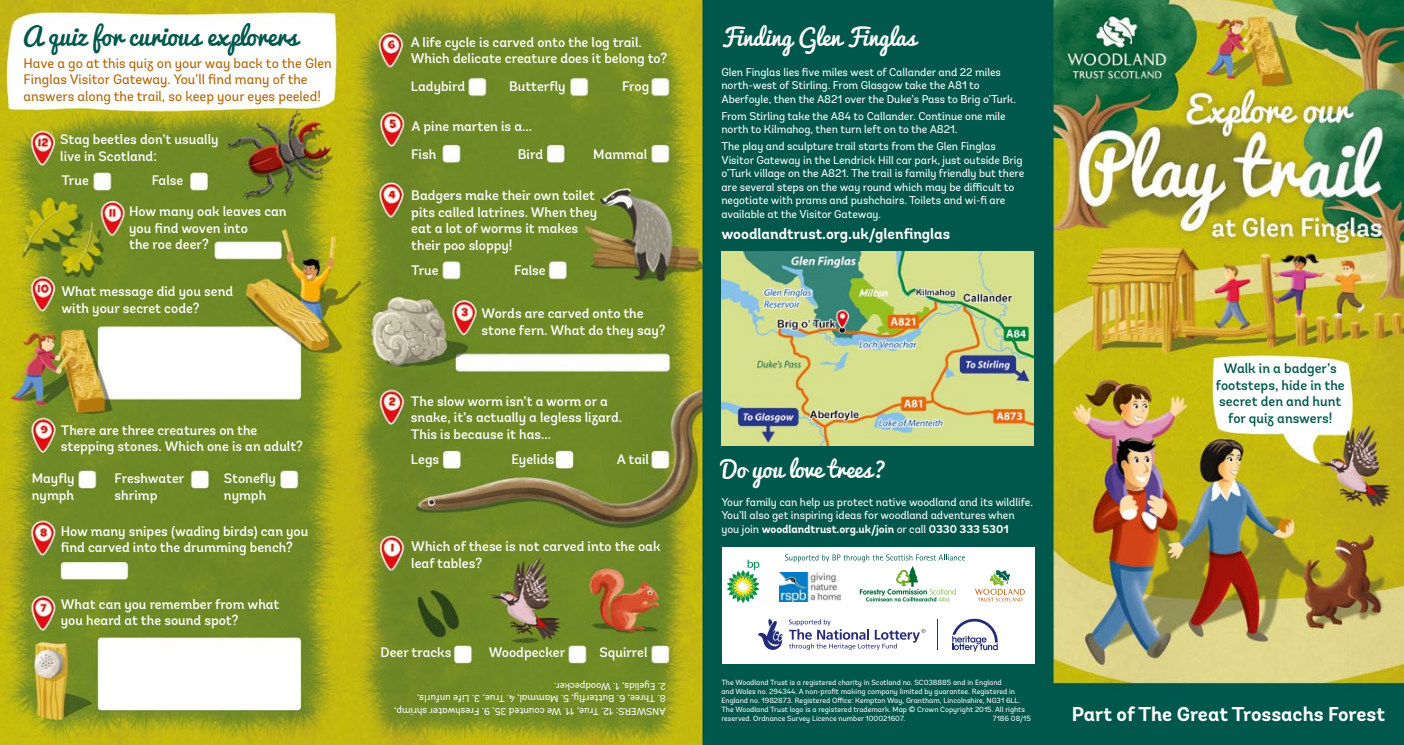
<style>
.page{position:relative;width:1404px;height:745px;background:#fff}
.page>*{position:absolute;margin:0;border:0;box-sizing:border-box;transform-origin:0 0}
.t1{font:25px "Pacifico";color:#00584c}
.t2{font:22.5px "Pacifico";color:#fff}
.t3{font:700 20px "Andes";color:#fff}
.t4{font:700 15px "Andes";color:#fff}
.t5{font:500 13.75px/16.5px "Andes";color:#fff}
.t6{font:13.75px/16.5px "Andes";color:#b36300}
.t7{font:500 13.75px/16.5px "Andes";color:#00584c;text-align:center}
.t8{font:11.25px/13.5px "Andes";letter-spacing:-.005em;color:#fff}
.t9{font:10px "Andes";color:#fff}
.t10{font:7.5px/9px "Andes";color:#fff}
.s1{font-weight:700}
</style>
<div class="page">
<img style="left:0;top:0;width:1403px;height:744px">
<img style="left:721px;top:252px;width:312px;height:193px">
<div style="left:722px;top:546px;width:312px;height:117px;background:#fff"></div>
<svg style="left:975px;top:570px;width:49px;height:31px"></svg>
<hr style="left:937px;top:618px;width:1px;height:31px;background:#232c77">
<svg style="left:758px;top:619px;width:24px;height:30px"></svg>
<svg style="left:789px;top:619px;width:136px;height:30px"></svg>
<svg style="left:952px;top:618px;width:45px;height:33px"></svg>
<svg style="left:727px;top:559px;width:32px;height:43px"></svg>
<img style="left:779px;top:572px;width:5px;height:29px">
<svg style="left:784px;top:554px;width:180px;height:47px"></svg>
<h1 class="t1" style="left:22px;top:14px;width:277px">A quiz for curious explorers</h1>
<p class="t6" style="left:24px;top:55px;width:310px">Have a go at this quiz on your way back to the Glen<br>Finglas Visitor Gateway. You’ll find many of the answers along the trail, so keep your eyes peeled!</p>
<p class="t5" style="left:60px;top:132px;width:160px">Stag beetles don’t usually live in Scotland:</p>
<p class="t5" style="left:61px;top:172px;width:29px">True</p>
<p class="t5" style="left:152px;top:172px;width:33px">False</p>
<p class="t5" style="left:129px;top:203px;width:159px">How many oak leaves can you find woven into<br>the roe deer?</p>
<p class="t5" style="left:61px;top:283px;width:173px">What message did you send with your secret code?</p>
<p class="t5" style="left:61px;top:422px;width:243px">There are three creatures on the stepping stones. Which one is an adult?</p>
<p class="t5" style="left:32px;top:470px;width:44px">Mayfly nymph</p>
<p class="t5" style="left:115px;top:470px;width:71px">Freshwater shrimp</p>
<p class="t5" style="left:224px;top:470px;width:54px">Stonefly nymph</p>
<p class="t5" style="left:61px;top:522px;width:249px">How many snipes (wading birds) can you find carved into the drumming bench?</p>
<p class="t5" style="left:61px;top:595px;width:220px">What can you remember from what you heard at the sound spot?</p>
<p class="t5" style="left:410px;top:34px;width:258px">A life cycle is carved onto the log trail.<br>Which delicate creature does it belong to?</p>
<p class="t5" style="left:411px;top:78px;width:56px">Ladybird</p>
<p class="t5" style="left:509px;top:78px;width:58px">Butterfly</p>
<p class="t5" style="left:622px;top:78px;width:29px">Frog</p>
<p class="t5" style="left:411px;top:113px;width:122px;line-height:27.4px">A pine marten is a...<br>Fish</p>
<p class="t5" style="left:518px;top:146px;width:27px">Bird</p>
<p class="t5" style="left:593px;top:146px;width:55px">Mammal</p>
<p class="t5" style="left:411px;top:187px;width:187px">Badgers make their own toilet pits called latrines. When they eat a lot of worms it makes their poo sloppy!</p>
<p class="t5" style="left:411px;top:262px;width:29px">True</p>
<p class="t5" style="left:514px;top:262px;width:33px">False</p>
<p class="t5" style="left:481px;top:305px;width:185px">Words are carved onto the stone fern. What do they say?</p>
<p class="t5" style="left:411px;top:393px;width:213px">The slow worm isn’t a worm or a snake, it’s actually a legless lizard.<br>This is because it has...</p>
<p class="t5" style="left:411px;top:451px;width:30px">Legs</p>
<p class="t5" style="left:511px;top:451px;width:45px">Eyelids</p>
<p class="t5" style="left:617px;top:451px;width:34px">A tail</p>
<p class="t5" style="left:411px;top:538px;width:251px">Which of these is not carved into the oak leaf tables?</p>
<p class="t5" style="left:380px;top:644px;width:72px">Deer tracks</p>
<p class="t5" style="left:488px;top:644px;width:78px">Woodpecker</p>
<p class="t5" style="left:599px;top:644px;width:50px">Squirrel</p>
<p class="t9" style="left:665px;top:692px;width:113px;rotate:-180deg">2. Eyelids, 1. Woodpecker.</p>
<p class="t9" style="left:665px;top:704px;width:250px;rotate:-180deg">8. Three, 6. Butterfly, 5. Mammal, 4. True, 3. Life unfurls,</p>
<p class="t9" style="left:665px;top:716px;width:273px;rotate:-180deg">ANSWERS: 12. True, 11. We counted 35, 9. Freshwater shrimp,</p>
<h2 class="t2" style="left:721px;top:17px;width:196px">Finding Glen Finglas</h2>
<p class="t8" style="left:721px;top:65px;width:296px">Glen Finglas lies five miles west of Callander and 22 miles north-west of Stirling. From Glasgow take the A81 to<br>Aberfoyle, then the A821 over the Duke’s Pass to Brig o’Turk.</p>
<p class="t8" style="left:721px;top:109px;width:286px">From Stirling take the A84 to Callander. Continue one mile north to Kilmahog, then turn left on to the A821.</p>
<p class="t8" style="left:721px;top:139px;width:304px">The play and sculpture trail starts from the Glen Finglas Visitor Gateway in the Lendrick Hill car park, just outside Brig o’Turk village on the A821. The trail is family friendly but there are several steps on the way round which may be difficult to negotiate with prams and pushchairs. Toilets and wi-fi are available at the Visitor Gateway.</p>
<p class="t4" style="left:721px;top:225px;width:230px">woodlandtrust.org.uk/glenfinglas</p>
<h2 class="t2" style="left:721px;top:449px;width:166px">Do you love trees?</h2>
<p class="t8" style="left:721px;top:495px;width:313px">Your family can help us protect native woodland and its wildlife.<br>You’ll also get inspiring ideas for woodland adventures when you join <span class="s1">woodlandtrust.org.uk/join</span> or call <span class="s1">0330 333 5301</span></p>
<p class="t7" style="left:1215px;top:360px;width:130px">Walk in a badger’s footsteps, hide in the secret den and hunt for quiz answers!</p>
<p class="t10" style="left:721px;top:677px;width:305px">The Woodland Trust is a registered charity in Scotland no. SC038885 and in England<br>and Wales no. 294344. A non-profit making company limited by guarantee. Registered in England no. 1982873. Registered Office: Kempton Way, Grantham, Lincolnshire, NG31 6LL.<br>The Woodland Trust logo is a registered trademark. Map © Crown Copyright 2015. All rights reserved. Ordnance Survey Licence number 100021607.</p>
<p class="t10" style="left:992px;top:713px;width:40px">7186 08/15</p>
<h3 class="t3" style="left:1071px;top:701px;width:315px">Part of The Great Trossachs Forest</h3>
</div>
